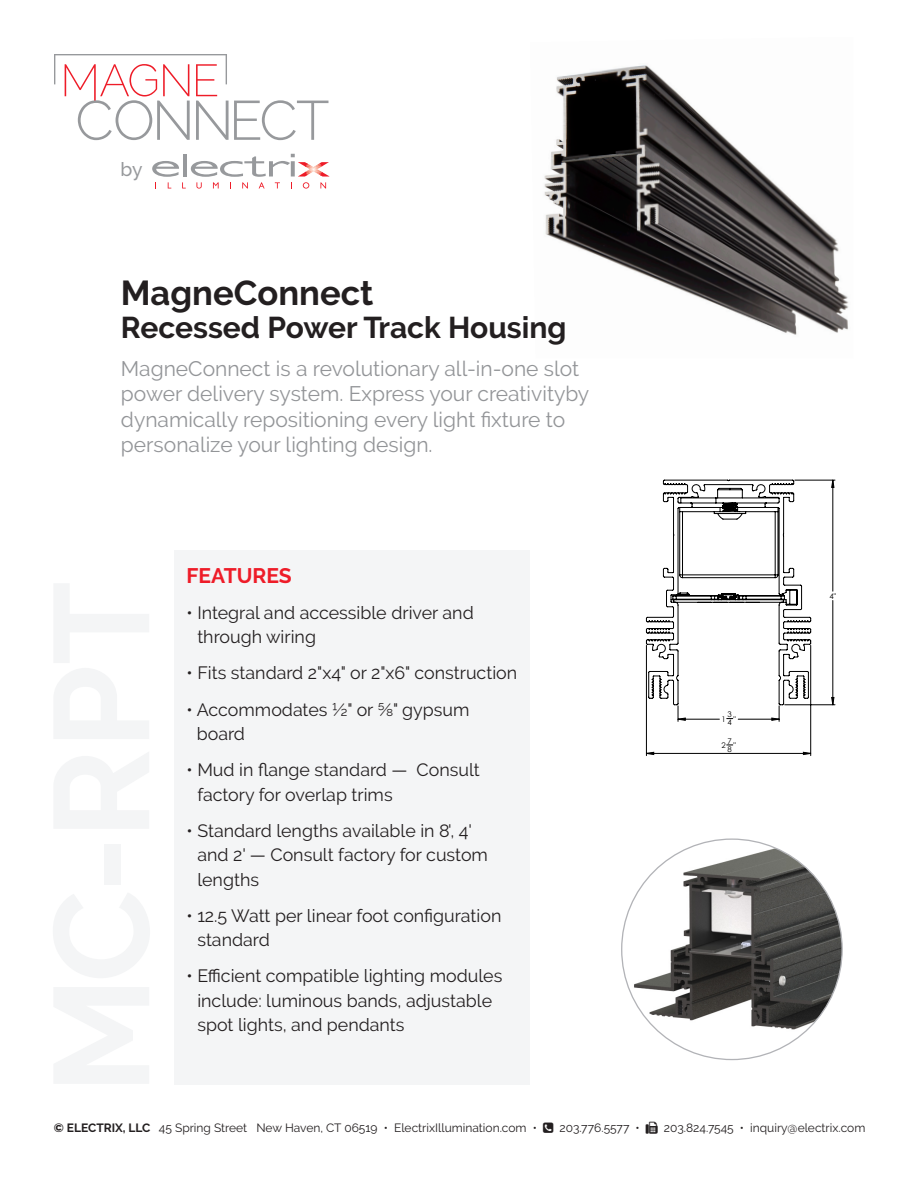
<style>
.page{position:relative;width:918px;height:1188px;background:#fff}
.page>*{position:absolute;margin:0;border:0;box-sizing:border-box;transform-origin:0 0}
.t1{font:700 34.5px "Raleway";color:#231f20}
.t2{font:700 30px "Raleway";color:#231f20}
.No_Hyph{font:21px/25.2px "Raleway";color:#939598}
.t3{font:700 21px "Raleway";color:#ee1c28}
.t4{font:500 19.2px "Raleway";color:#97999c}
.FEATURE_box_paragrap{font:17.85px/24.3px "Raleway";color:#231f20}
.t5{font:12px "Raleway";color:#231f20}
.t6{font:700 12px "Raleway";color:#231f20}
.t7{font:7.8px/7.9px "Century Gothic";color:#000}
</style>
<div class="page">
<img style="left:544px;top:65px;width:305px;height:270px">
<div style="left:175px;top:551px;width:355px;height:534px;background:#f4f5f6"></div>
<img style="left:622px;top:839px;width:220px;height:221px;border-radius:110px">
<hr style="left:795px;top:480px;width:40px;height:1px;background:#000">
<hr style="left:785px;top:705px;width:50px;height:1px;background:#000">
<hr style="left:646px;top:645px;width:1px;height:111px;background:#000">
<hr style="left:810px;top:645px;width:1px;height:111px;background:#000">
<svg style="left:646px;top:480px;width:188px;height:275px"></svg>
<svg style="left:646px;top:479px;width:165px;height:242px"></svg>
<svg style="left:54px;top:54px;width:274px;height:86px"></svg>
<svg style="left:152px;top:154px;width:178px;height:35px"></svg>
<p class="t4" style="left:120px;top:159px;width:24px">by</p>
<p class="t1" style="left:121px;top:273px;width:254px">MagneConnect</p>
<p class="t2" style="left:121px;top:310px;width:447px">Recessed Power Track Housing</p>
<p class="No_Hyph" style="left:121px;top:356px;width:470px">MagneConnect is a revolutionary all-in-one slot power delivery system. Express your creativityby dynamically repositioning every light fixture to personalize your lighting design.</p>
<p class="t3" style="left:187px;top:563px;width:107px">FEATURES</p>
<p class="FEATURE_box_paragrap" style="left:197px;top:600px;width:278px;text-indent:-11px">• Integral and accessible driver and through wiring</p>
<p class="FEATURE_box_paragrap" style="left:187px;top:661px;width:332px">• Fits standard 2"x4" or 2"x6" construction</p>
<p class="FEATURE_box_paragrap" style="left:197px;top:697px;width:274px;text-indent:-10px">• Accommodates ½" or ⅝" gypsum board</p>
<p class="FEATURE_box_paragrap" style="left:197px;top:758px;width:284px;text-indent:-11px">• Mud in flange standard — Consult factory for overlap trims</p>
<p class="FEATURE_box_paragrap" style="left:197px;top:818px;width:292px;text-indent:-11px">• Standard lengths available in 8', 4' and 2' — Consult factory for custom lengths</p>
<p class="FEATURE_box_paragrap" style="left:197px;top:903px;width:306px;text-indent:-11px">• 12.5 Watt per linear foot configuration standard</p>
<p class="FEATURE_box_paragrap" style="left:197px;top:964px;width:307px;text-indent:-11px">• Efficient compatible lighting modules include: luminous bands, adjustable spot lights, and pendants</p>
<p class="t7" style="left:722px;top:715px;width:6px">1</p>
<p class="t7" style="left:728px;top:710px;width:6px">3<br>4</p>
<p class="t7" style="left:734px;top:715px;width:4px">"</p>
<p class="t7" style="left:722px;top:741px;width:6px">2</p>
<p class="t7" style="left:728px;top:737px;width:6px">7<br>8</p>
<p class="t7" style="left:734px;top:741px;width:4px">"</p>
<p class="t7" style="left:829px;top:592px;width:8px">4"</p>
<p class="t6" style="left:54px;top:1121px;width:98px">© ELECTRIX, LLC</p>
<p class="t5" style="left:159px;top:1121px;width:380px">45 Spring Street New Haven, CT 06519 • ElectrixIllumination.com •</p>
<p class="t5" style="left:559px;top:1121px;width:82px">203.776.5577 •</p>
<p class="t5" style="left:664px;top:1121px;width:203px">203.824.7545 • inquiry@electrix.com</p>
</div>
